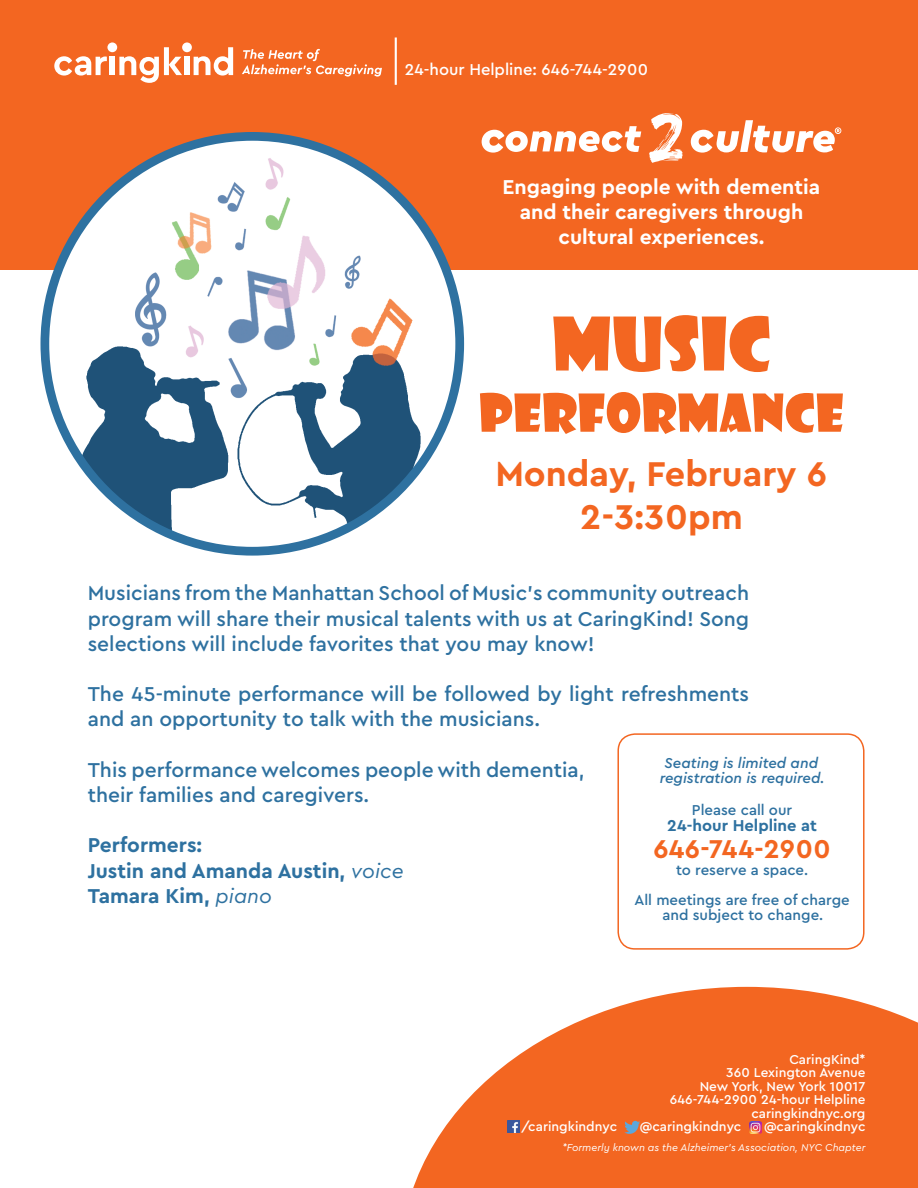
<style>
.page{position:relative;width:918px;height:1188px;background:#fff}
.page>*{position:absolute;margin:0;border:0;box-sizing:border-box;transform-origin:0 0}
.t1{font:72px "Showcard Gothic";letter-spacing:.01em;color:#f36621}
.t2{font:51px "Showcard Gothic";letter-spacing:.01em;color:#f36621}
.t3{font:700 36px/43.2px "Cera PRO";color:#f36621;text-align:center}
.t4{font:700 27px "Cera PRO";letter-spacing:.02em;color:#f36621}
.t5{font:500 21px/25.2px "Cera PRO";color:#2e71a0}
.t6{font:700 21px/25.2px "Cera PRO";color:#fff;text-align:center}
.t7{font:700 21px/25.2px "Cera PRO";color:#2e71a0}
.t8{font:500 16.5px "Cera PRO";color:#fff}
.t9{font:700 16.5px "Cera PRO";color:#2e71a0}
.t10{font:500 15px/15px "Cera PRO";color:#2e71a0;text-align:center}
.t11{font:italic 500 15px/15px "Cera PRO";color:#2e71a0;text-align:center}
.t12{font:500 13.5px "Cera PRO";color:#fff}
.t13{font:italic 10.5px "Cera PRO";color:#fff}
.s1{font-weight:400;font-style:italic}
</style>
<div class="page">
<div style="left:0;top:0;width:918px;height:270px;background:#f36621"></div>
<svg style="left:413px;top:987px;width:505px;height:201px;fill:#f36621"></svg>
<svg style="left:507px;top:1120px;width:12px;height:12px"></svg>
<svg style="left:624px;top:1121px;width:16px;height:13px"></svg>
<svg style="left:749px;top:1121px;width:13px;height:12px"></svg>
<div style="left:617px;top:733px;width:248px;height:217px;border:2px solid #f36621;border-radius:17px"></div>
<img style="left:45px;top:148px;width:403px;height:392px">
<svg style="left:54px;top:56px;width:53px;height:20px"></svg>
<div style="left:110px;top:57px;width:5px;height:18px;background:#fff"></div>
<svg style="left:119px;top:47px;width:63px;height:36px"></svg>
<svg style="left:194px;top:47px;width:39px;height:29px"></svg>
<div style="left:107px;top:42px;width:10px;height:10px;background:#fff;border-radius:50%"></div>
<div style="left:184px;top:57px;width:6px;height:18px;background:#fff"></div>
<div style="left:182px;top:42px;width:10px;height:10px;background:#fff;border-radius:50%"></div>
<svg style="left:242px;top:49px;width:140px;height:28px;background:#f5834b"></svg>
<hr style="left:395px;top:38px;width:2px;height:47px;background:#fff">
<svg style="left:649px;top:113px;width:34px;height:50px"></svg>
<svg style="left:482px;top:126px;width:159px;height:27px"></svg>
<svg style="left:691px;top:120px;width:150px;height:33px"></svg>
<p class="t8" style="left:405px;top:59px;width:245px">24-hour Helpline: 646-744-2900</p>
<p class="t6" style="left:503px;top:173px;width:319px">Engaging people with dementia and their caregivers through cultural experiences.</p>
<p class="t1" style="left:552px;top:296px;width:221px">MUSIC</p>
<p class="t2" style="left:479px;top:379px;width:367px">PERFORMANCE</p>
<p class="t3" style="left:495px;top:451px;width:333px">Monday, February 6<br>2-3:30pm</p>
<p class="t5" style="left:88px;top:580px;width:663px;text-align:justify">Musicians from the Manhattan School of Music’s community outreach program will share their musical talents with us at CaringKind! Song selections will include favorites that you may know!</p>
<p class="t5" style="left:88px;top:681px;width:663px">The 45-minute performance will be followed by light refreshments and an opportunity to talk with the musicians.</p>
<p class="t5" style="left:88px;top:756px;width:498px">This performance welcomes people with dementia, their families and caregivers.</p>
<p class="t7" style="left:88px;top:832px;width:317px">Performers:<br>Justin and Amanda Austin, <span class="s1">voice</span></p>
<p class="t7" style="left:88px;top:882px;width:186px">Tamara Kim, <span class="s1">piano</span></p>
<p class="t11" style="left:660px;top:755px;width:166px">Seating is limited and registration is required.</p>
<p class="t10" style="left:692px;top:801px;width:102px">Please call our</p>
<p class="t9" style="left:667px;top:815px;width:151px">24-hour Helpline at</p>
<p class="t4" style="left:653px;top:831px;width:179px">646-744-2900</p>
<p class="t10" style="left:676px;top:861px;width:134px">to reserve a space.</p>
<p class="t10" style="left:635px;top:891px;width:217px">All meetings are free of charge and subject to change.</p>
<p class="t12" style="left:789px;top:1050px;width:78px">CaringKind*</p>
<p class="t12" style="left:726px;top:1064px;width:141px">360 Lexington Avenue</p>
<p class="t12" style="left:700px;top:1077px;width:167px">New York, New York 10017</p>
<p class="t12" style="left:670px;top:1091px;width:197px">646-744-2900 24-hour Helpline</p>
<p class="t12" style="left:751px;top:1104px;width:116px">caringkindnyc.org</p>
<p class="t12" style="left:521px;top:1118px;width:98px">/caringkindnyc</p>
<p class="t12" style="left:640px;top:1118px;width:103px">@caringkindnyc</p>
<p class="t12" style="left:764px;top:1118px;width:103px">@caringkindnyc</p>
<p class="t13" style="left:563px;top:1140px;width:304px">*Formerly known as the Alzheimer’s Association, NYC Chapter</p>
</div>
